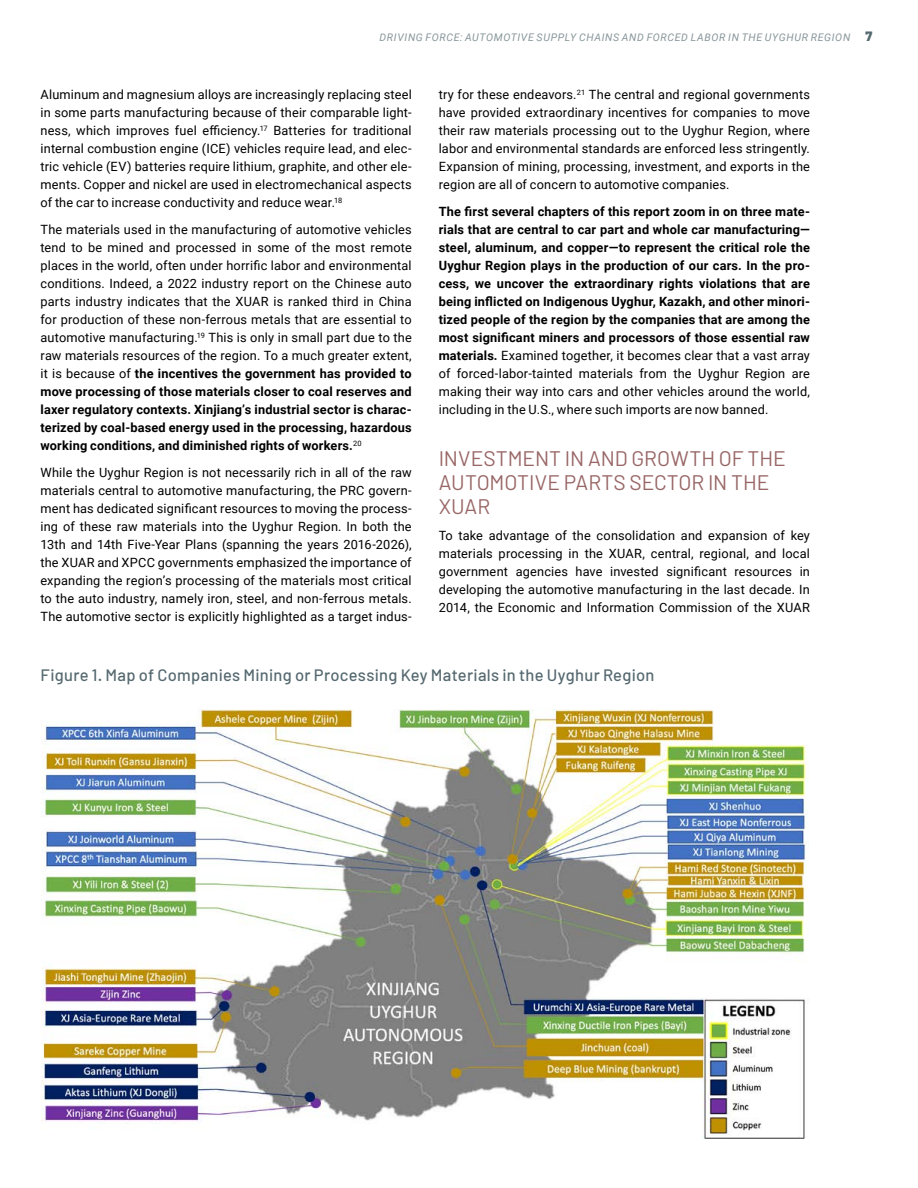
<style>
.page{position:relative;width:918px;height:1188px;background:#fff}
.page>*{position:absolute;margin:0;border:0;box-sizing:border-box;transform-origin:0 0}
.H3_Barlow{font:21px/24px "Barlow";letter-spacing:-.005em;color:#966}
.H4_Barlow{font:500 16.5px "Barlow";letter-spacing:.015em;color:#556970}
.t1{font:12.75px/18px "Roboto";letter-spacing:.015em;color:#000;text-align:justify}
.t2{font:700 12.75px/18px "Roboto";letter-spacing:.015em;color:#000;text-align:justify}
.t3{font:italic 10.5px "Roboto";letter-spacing:.06em;color:#88969b}
.s1{font-family:"Barlow";font-weight:900;font-style:normal;font-size:13.5px;color:#556970}
.s2{font-weight:700}
.s3{font-weight:400}
</style>
<div class="page">
<img style="left:42px;top:709px;width:767px;height:429px">
<p class="t3" style="left:380px;top:29px;width:494px">DRIVING FORCE: AUTOMOTIVE SUPPLY CHAINS AND FORCED LABOR IN THE UYGHUR REGION <span class="s1">7</span></p>
<p class="t1" style="left:40px;top:85px;width:373px">Aluminum and magnesium alloys are increasingly replacing steel in some parts manufacturing because of their comparable light&shy;ness, which improves fuel efficiency.<sup>17</sup> Batteries for traditional internal combustion engine (ICE) vehicles require lead, and elec&shy;tric vehicle (EV) batteries require lithium, graphite, and other ele&shy;ments. Copper and nickel are used in electromechanical aspects of the car to increase conductivity and reduce wear.<sup>18</sup></p>
<p class="t1" style="left:40px;top:220px;width:373px">The materials used in the manufacturing of automotive vehicles tend to be mined and processed in some of the most remote places in the world, often under horrific labor and environmental conditions. Indeed, a 2022 industry report on the Chinese auto parts industry indicates that the XUAR is ranked third in China for production of these non-ferrous metals that are essential to automotive manufacturing.<sup>19</sup> This is only in small part due to the raw materials resources of the region. To a much greater extent, it is because of <span class="s2">the incentives the government has provided to move processing of those materials closer to coal reserves and laxer regulatory contexts. Xinjiang’s industrial sector is charac&shy;terized by coal-based energy used in the processing, hazardous working conditions, and diminished rights of workers.</span><sup>20</sup></p>
<p class="t1" style="left:40px;top:463px;width:373px">While the Uyghur Region is not necessarily rich in all of the raw materials central to automotive manufacturing, the PRC govern&shy;ment has dedicated significant resources to moving the process&shy;ing of these raw materials into the Uyghur Region. In both the 13th and 14th Five-Year Plans (spanning the years 2016-2026), the XUAR and XPCC governments emphasized the importance of expanding the region’s processing of the materials most critical to the auto industry, namely iron, steel, and non-ferrous metals.<br>The automotive sector is explicitly highlighted as a target indus-</p>
<p class="t1" style="left:439px;top:85px;width:373px">try for these endeavors.<sup>21</sup> The central and regional governments have provided extraordinary incentives for companies to move their raw materials processing out to the Uyghur Region, where labor and environmental standards are enforced less stringently.<br>Expansion of mining, processing, investment, and exports in the region are all of concern to automotive companies.</p>
<p class="t2" style="left:439px;top:202px;width:373px">The first several chapters of this report zoom in on three mate&shy;rials that are central to car part and whole car manufacturing— steel, aluminum, and copper—to represent the critical role the Uyghur Region plays in the production of our cars. In the pro&shy;cess, we uncover the extraordinary rights violations that are being inflicted on Indigenous Uyghur, Kazakh, and other minori&shy;tized people of the region by the companies that are among the most significant miners and processors of those essential raw materials. <span class="s3">Examined together, it becomes clear that a vast array of forced-labor-tainted materials from the Uyghur Region are making their way into cars and other vehicles around the world, including in the U.S., where such imports are now banned.</span></p>
<p class="H3_Barlow" style="left:439px;top:446px;width:349px">INVESTMENT IN AND GROWTH OF THE<br>AUTOMOTIVE PARTS SECTOR IN THE<br>XUAR</p>
<p class="t1" style="left:439px;top:526px;width:373px">To take advantage of the consolidation and expansion of key materials processing in the XUAR, central, regional, and local government agencies have invested significant resources in developing the automotive manufacturing in the last decade. In 2014, the Economic and Information Commission of the XUAR</p>
<p class="H4_Barlow" style="left:40px;top:664px;width:616px">Figure 1. Map of Companies Mining or Processing Key Materials in the Uyghur Region</p>
</div>
